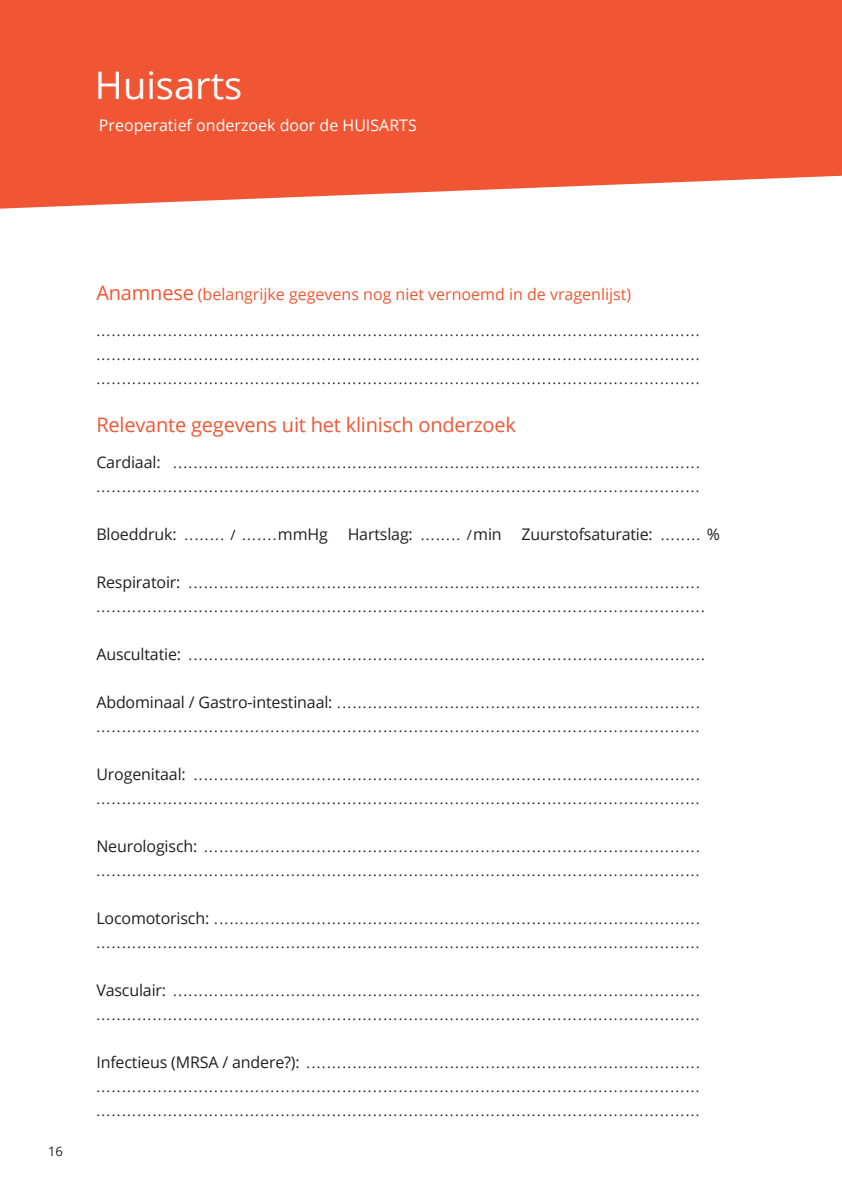
<style>
.page{position:relative;width:842px;height:1191px;background:#fff}
.page>*{position:absolute;margin:0;border:0;box-sizing:border-box;transform-origin:0 0}
.t1{font:38px "Open Sans";color:#fff}
.t2{font:20px "Open Sans";letter-spacing:-.01em;color:#f05633}
.t3{font:16px "Open Sans";letter-spacing:-.01em;color:#231f20}
.t4{font:16px "Open Sans";color:#f05633}
.t5{font:16px "Open Sans";color:#fff}
.t6{font:14px/24px "Open Sans";color:#231f20}
.t7{font:13px "Open Sans";color:#231f20}
.s1{font-size:20px}
.s2{font-size:16px}
.s3{font-size:14px}
</style>
<div class="page">
<svg style="left:0;top:0;width:842px;height:209px;fill:#f05633"></svg>
<h1 class="t1" style="left:95px;top:59px;width:149px">Huisarts</h1>
<p class="t5" style="left:99px;top:115px;width:319px">Preoperatief onderzoek door de HUISARTS</p>
<p class="t7" style="left:48px;top:1142px;width:16px">16</p>
<p class="t4" style="left:96px;top:283px;width:536px"><span class="s1">Anamnese</span> (belangrijke gegevens nog niet vernoemd in de vragenlijst)</p>
<p class="t6" style="left:96px;top:319px;width:605px;text-align:justify">...................................................................................................................... ...................................................................................................................... ......................................................................................................................</p>
<h2 class="t2" style="left:96px;top:411px;width:421px">Relevante gegevens uit het klinisch onderzoek</h2>
<p class="t6" style="left:96px;top:451px;width:605px"><span class="s2">Cardiaal:</span> ....................................................................................................... ......................................................................................................................</p>
<p class="t3" style="left:96px;top:523px;width:625px">Bloeddruk: <span class="s3">........ / .......</span>mmHg Hartslag: <span class="s3">........ /</span>min Zuurstofsaturatie: <span class="s3">........</span> %</p>
<p class="t6" style="left:96px;top:571px;width:610px"><span class="s2">Respiratoir:</span> .................................................................................................... .......................................................................................................................</p>
<p class="t6" style="left:96px;top:643px;width:610px"><span class="s2">Auscultatie:</span> .....................................................................................................</p>
<p class="t6" style="left:96px;top:691px;width:605px"><span class="s2">Abdominaal / Gastro-intestinaal:</span> ....................................................................... ......................................................................................................................</p>
<p class="t6" style="left:96px;top:763px;width:605px"><span class="s2">Urogenitaal:</span> ................................................................................................... ......................................................................................................................</p>
<p class="t6" style="left:96px;top:835px;width:605px"><span class="s2">Neurologisch:</span> ................................................................................................. ......................................................................................................................</p>
<p class="t6" style="left:96px;top:907px;width:605px"><span class="s2">Locomotorisch:</span> ............................................................................................... ......................................................................................................................</p>
<p class="t6" style="left:96px;top:979px;width:605px"><span class="s2">Vasculair:</span> ....................................................................................................... ......................................................................................................................</p>
<p class="t6" style="left:96px;top:1051px;width:605px;text-align:justify"><span class="s2">Infectieus (MRSA / andere?):</span> ............................................................................. ...................................................................................................................... ......................................................................................................................</p>
</div>
